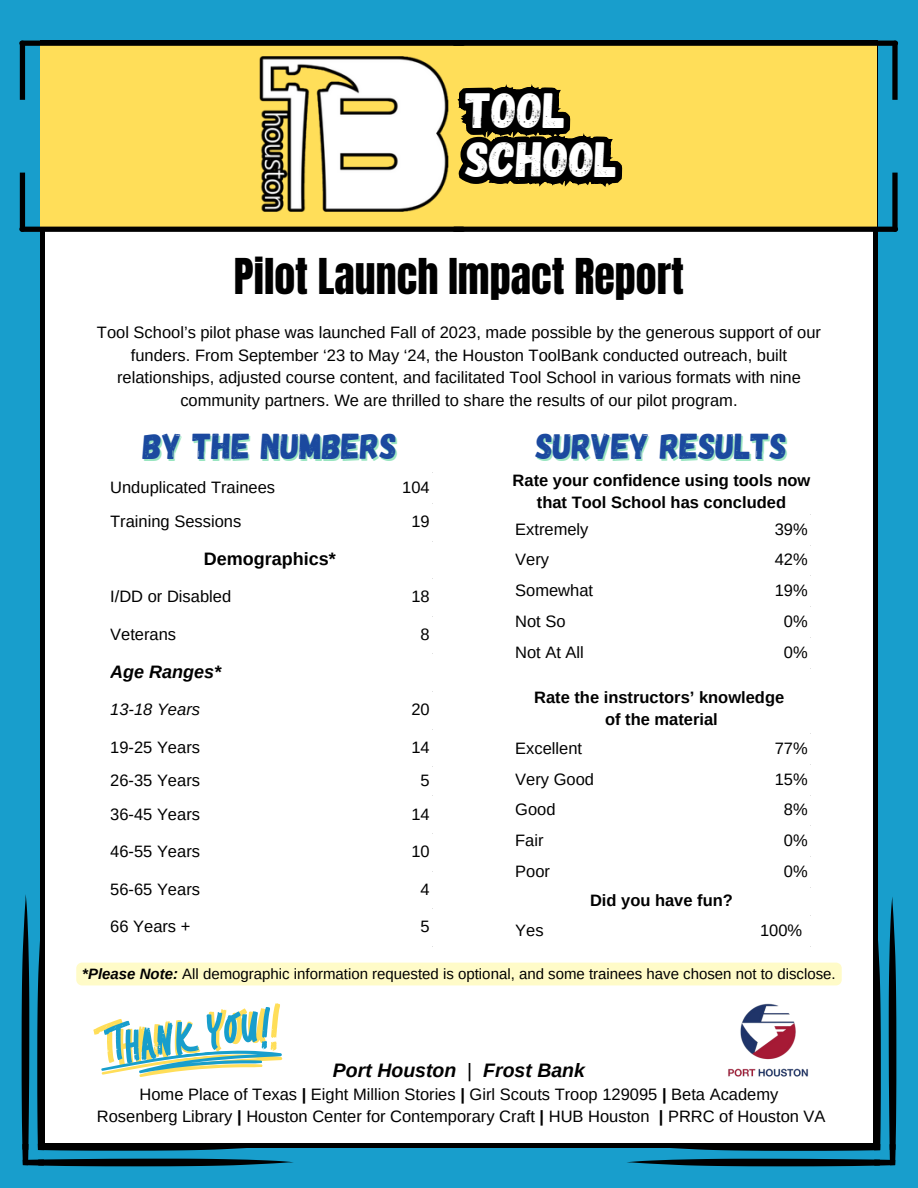
<style>
.page{position:relative;width:918px;height:1188px;background:#189ecc}
.page>*{position:absolute;margin:0;border:0;box-sizing:border-box;transform-origin:0 0}
.t1{font:49.5px/49.1px "Gagalin";color:#fff}
.t2{font:42px "Anton";color:#000}
.t3{font:36px "Gagalin";color:#1b499f}
.t4{font:italic 700 19.5px "Arimo";color:#000}
.t5{font:700 18px "Arimo";color:#000}
.t6{font:italic 700 18px "Arimo";color:#000}
.t7{font:16.5px/22.5px "Arimo";color:#000;text-align:center}
.t8{font:700 16.5px/22.5px "Arimo";color:#000;text-align:center}
.t9{font:italic 16.5px "Arimo";color:#000}
.t10{font:15px "Arimo";color:#000}
.s1{font-weight:700;font-style:italic}
.s2{font-weight:400;font-style:normal}
.s3{font-weight:700}
</style>
<div class="page">
<div style="left:41px;top:40px;width:837px;height:854px;background:#fff"></div>
<div style="left:40px;top:44px;width:837px;height:184px;background:#ffde59"></div>
<svg style="left:19px;top:41px;width:879px;height:59px"></svg>
<svg style="left:19px;top:173px;width:879px;height:59px"></svg>
<div style="left:441px;top:457px;width:236px;height:437px;background:#fff"></div>
<svg style="left:313px;top:40px;width:416px;height:417px"></svg>
<img style="left:260px;top:57px;width:189px;height:154px">
<hr style="left:108px;top:474px;width:2px;height:471px;background:#fff">
<hr style="left:337px;top:474px;width:2px;height:66px;background:#fff">
<hr style="left:337px;top:580px;width:2px;height:73px;background:#fff">
<hr style="left:337px;top:693px;width:2px;height:252px;background:#fff">
<hr style="left:430px;top:474px;width:2px;height:471px;background:#fff">
<hr style="left:108px;top:472px;width:324px;height:2px;background:#fff">
<hr style="left:108px;top:502px;width:324px;height:3px;background:#fff">
<hr style="left:108px;top:540px;width:324px;height:2px;background:#fff">
<hr style="left:108px;top:578px;width:324px;height:2px;background:#fff">
<hr style="left:108px;top:615px;width:324px;height:2px;background:#fff">
<hr style="left:108px;top:653px;width:324px;height:2px;background:#fff">
<hr style="left:108px;top:690px;width:324px;height:3px;background:#fff">
<hr style="left:108px;top:728px;width:324px;height:2px;background:#fff">
<hr style="left:108px;top:766px;width:324px;height:2px;background:#fff">
<hr style="left:108px;top:795px;width:324px;height:2px;background:#fff">
<hr style="left:108px;top:832px;width:324px;height:3px;background:#fff">
<hr style="left:108px;top:870px;width:324px;height:2px;background:#fff">
<hr style="left:513px;top:515px;width:2px;height:152px;background:#fff">
<hr style="left:722px;top:515px;width:3px;height:152px;background:#fff">
<hr style="left:808px;top:515px;width:2px;height:152px;background:#fff">
<hr style="left:513px;top:513px;width:297px;height:2px;background:#fff">
<hr style="left:513px;top:544px;width:297px;height:2px;background:#fff">
<hr style="left:513px;top:575px;width:297px;height:2px;background:#fff">
<hr style="left:513px;top:606px;width:297px;height:2px;background:#fff">
<hr style="left:513px;top:636px;width:297px;height:3px;background:#fff">
<hr style="left:513px;top:667px;width:297px;height:2px;background:#fff">
<hr style="left:513px;top:735px;width:2px;height:151px;background:#fff">
<hr style="left:722px;top:735px;width:3px;height:151px;background:#fff">
<hr style="left:808px;top:735px;width:2px;height:151px;background:#fff">
<hr style="left:513px;top:732px;width:297px;height:3px;background:#fff">
<hr style="left:513px;top:763px;width:297px;height:2px;background:#fff">
<hr style="left:513px;top:794px;width:297px;height:2px;background:#fff">
<hr style="left:513px;top:825px;width:297px;height:2px;background:#fff">
<hr style="left:513px;top:855px;width:297px;height:3px;background:#fff">
<hr style="left:513px;top:886px;width:297px;height:3px;background:#fff">
<svg style="left:22px;top:894px;width:874px;height:272px;background:#d9e4e3"></svg>
<img style="left:727px;top:1002px;width:84px;height:77px">
<p class="t1" style="left:466px;top:84px;width:153px">TOOL<br>SCHOOL</p>
<h1 class="t2" style="left:234px;top:246px;width:452px">Pilot Launch Impact Report</h1>
<h2 class="t7" style="left:97px;top:321px;width:726px">Tool School’s pilot phase was launched Fall of 2023, made possible by the generous support of our funders. From September ‘23 to May ‘24, the Houston ToolBank conducted outreach, built relationships, adjusted course content, and facilitated Tool School in various formats with nine community partners. We are thrilled to share the results of our pilot program.</h2>
<h4 class="t3" style="left:143px;top:423px;width:256px">BY THE NUMBERS</h4>
<p class="t3" style="left:536px;top:423px;width:253px">SURVEY RESULTS</p>
<p class="t8" style="left:513px;top:469px;width:299px">Rate your confidence using tools now that Tool School has concluded</p>
<p class="t7" style="left:110px;top:476px;width:166px">Unduplicated Trainees</p>
<h3 class="t7" style="left:402px;top:476px;width:29px">104</h3>
<p class="t7" style="left:110px;top:510px;width:133px">Training Sessions</p>
<p class="t7" style="left:411px;top:510px;width:20px">19</p>
<p class="t5" style="left:204px;top:548px;width:133px">Demographics*</p>
<p class="t7" style="left:110px;top:585px;width:122px">I/DD or Disabled</p>
<p class="t7" style="left:411px;top:585px;width:20px">18</p>
<p class="t7" style="left:110px;top:623px;width:67px">Veterans</p>
<p class="t7" style="left:421px;top:623px;width:11px">8</p>
<p class="t6" style="left:110px;top:661px;width:112px">Age Ranges*</p>
<p class="t9" style="left:110px;top:700px;width:91px">13-18 Years</p>
<p class="t7" style="left:411px;top:698px;width:20px">20</p>
<p class="t7" style="left:110px;top:736px;width:91px">19-25 Years</p>
<p class="t7" style="left:411px;top:736px;width:20px">14</p>
<p class="t7" style="left:110px;top:769px;width:91px">26-35 Years</p>
<p class="t7" style="left:421px;top:769px;width:11px">5</p>
<p class="t7" style="left:110px;top:803px;width:91px">36-45 Years</p>
<p class="t7" style="left:411px;top:803px;width:20px">14</p>
<p class="t7" style="left:110px;top:840px;width:91px">46-55 Years</p>
<p class="t7" style="left:411px;top:840px;width:20px">10</p>
<p class="t7" style="left:110px;top:878px;width:91px">56-65 Years</p>
<p class="t7" style="left:421px;top:878px;width:11px">4</p>
<p class="t7" style="left:110px;top:915px;width:82px">66 Years +</p>
<p class="t7" style="left:421px;top:915px;width:11px">5</p>
<p class="t7" style="left:515px;top:518px;width:75px">Extremely</p>
<p class="t7" style="left:775px;top:518px;width:35px">39%</p>
<p class="t7" style="left:515px;top:548px;width:35px">Very</p>
<p class="t7" style="left:775px;top:548px;width:35px">42%</p>
<p class="t7" style="left:515px;top:579px;width:79px">Somewhat</p>
<p class="t7" style="left:775px;top:579px;width:35px">19%</p>
<h4 class="t7" style="left:515px;top:610px;width:52px">Not So</h4>
<p class="t7" style="left:784px;top:610px;width:25px">0%</p>
<p class="t7" style="left:515px;top:641px;width:70px">Not At All</p>
<p class="t7" style="left:784px;top:641px;width:25px">0%</p>
<p class="t8" style="left:534px;top:686px;width:252px">Rate the instructors’ knowledge of the material</p>
<p class="t7" style="left:515px;top:737px;width:68px">Excellent</p>
<p class="t7" style="left:775px;top:737px;width:35px">77%</p>
<p class="t7" style="left:515px;top:768px;width:80px">Very Good</p>
<p class="t7" style="left:775px;top:768px;width:35px">15%</p>
<p class="t7" style="left:515px;top:798px;width:42px">Good</p>
<p class="t7" style="left:784px;top:798px;width:25px">8%</p>
<p class="t7" style="left:515px;top:829px;width:30px">Fair</p>
<h4 class="t7" style="left:784px;top:829px;width:25px">0%</h4>
<p class="t7" style="left:515px;top:860px;width:36px">Poor</p>
<p class="t7" style="left:784px;top:860px;width:25px">0%</p>
<p class="t8" style="left:590px;top:889px;width:144px">Did you have fun?</p>
<p class="t7" style="left:515px;top:919px;width:30px">Yes</p>
<p class="t7" style="left:760px;top:919px;width:44px">100%</p>
<p class="t10" style="left:82px;top:966px;width:755px"><span class="s1">*Please Note:</span> All demographic information requested is optional, and some trainees have chosen not to disclose.</p>
<p class="t4" style="left:333px;top:1060px;width:254px">Port Houston <span class="s2">|</span> Frost Bank</p>
<p class="t7" style="left:140px;top:1083px;width:640px">Home Place of Texas <span class="s3">|</span> Eight Million Stories <span class="s3">|</span> Girl Scouts Troop 129095 <span class="s3">|</span> Beta Academy</p>
<h3 class="t7" style="left:97px;top:1106px;width:730px">Rosenberg Library <span class="s3">|</span> Houston Center for Contemporary Craft <span class="s3">|</span> HUB Houston <span class="s3">|</span> PRRC of Houston VA</h3>
</div>
